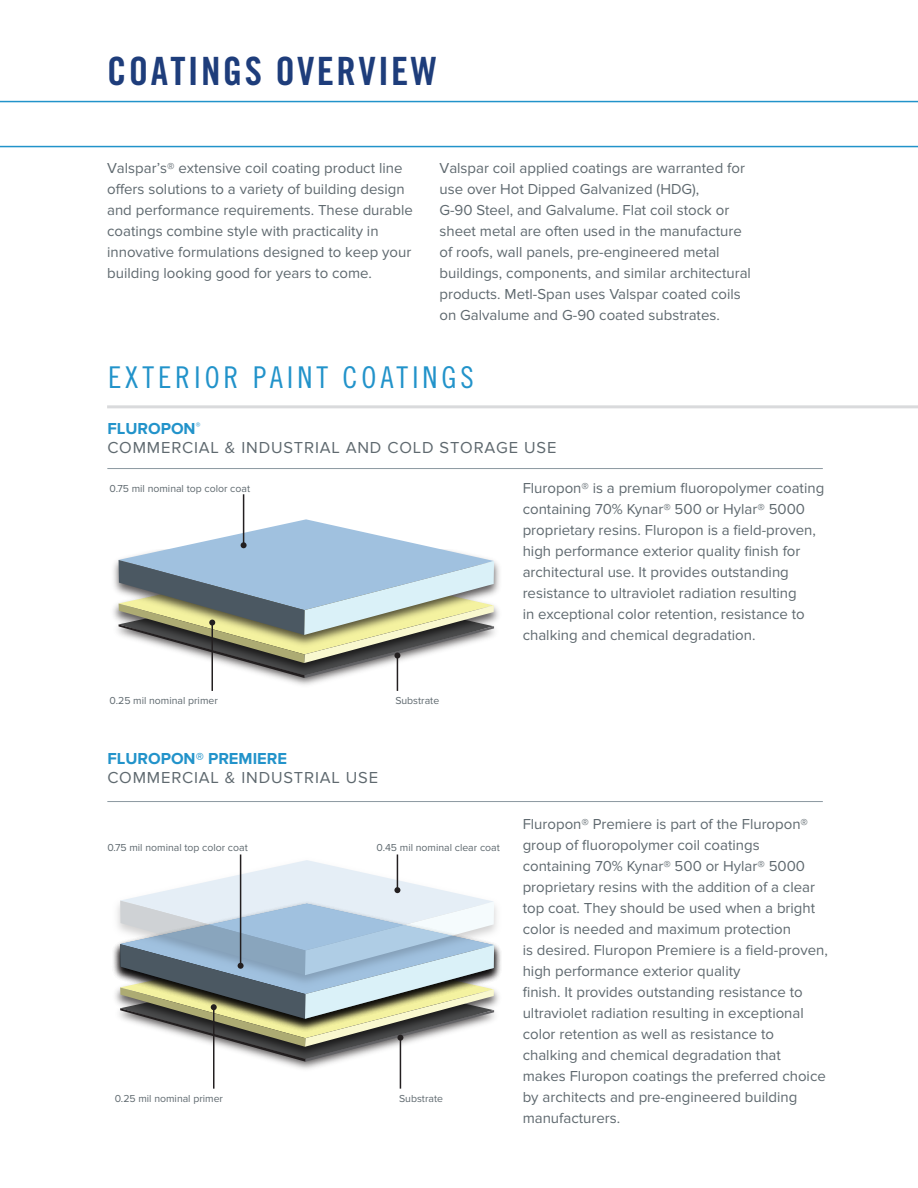
<style>
.page{position:relative;width:918px;height:1188px;background:#fff}
.page>*{position:absolute;margin:0;border:0;box-sizing:border-box;transform-origin:0 0}
.t1{font:39px "Trade Gothic LT Std Bd Cn 20";letter-spacing:.06em;color:#1e3d7b}
.t2{font:30px "Trade Gothic LT Std Cn 18";letter-spacing:.13em;color:#2293ca}
.t3{font:16.5px/18.8px "Proxima Nova";letter-spacing:.05em;color:#5f696f}
.t4{font:700 16.5px "Proxima Nova";color:#2293ca}
.t5{font:15px/21px "Proxima Nova";color:#5f696f}
.t6{font:10.5px "Proxima Nova";color:#5f696f}
.s1{font-weight:700;color:#2293ca}
</style>
<div class="page">
<hr style="left:0;top:146px;width:918px;height:1px;background:#2293ca">
<hr style="left:0;top:101px;width:918px;height:1px;background:#2293ca">
<hr style="left:107px;top:468px;width:716px;height:1px;background:#8b98a0">
<hr style="left:107px;top:801px;width:716px;height:1px;background:#8b98a0">
<img style="left:111px;top:559px;width:390px;height:78px">
<hr style="left:243px;top:494px;width:1px;height:51px;background:#231f20">
<hr style="left:212px;top:623px;width:1px;height:68px;background:#231f20">
<hr style="left:397px;top:656px;width:1px;height:35px;background:#231f20">
<svg style="left:119px;top:519px;width:375px;height:159px"></svg>
<img style="left:112px;top:854px;width:390px;height:137px">
<hr style="left:397px;top:854px;width:1px;height:36px;background:#231f20">
<hr style="left:240px;top:854px;width:1px;height:112px;background:#231f20">
<hr style="left:213px;top:1007px;width:1px;height:82px;background:#231f20">
<hr style="left:400px;top:1038px;width:1px;height:51px;background:#231f20">
<svg style="left:120px;top:860px;width:374px;height:202px"></svg>
<hr style="left:107px;top:405px;width:811px;height:3px;background:#d9dadc">
<h1 class="t1" style="left:107px;top:47px;width:331px">COATINGS OVERVIEW</h1>
<p class="t5" style="left:107px;top:157px;width:307px">Valspar’s® extensive coil coating product line offers solutions to a variety of building design and performance requirements. These durable coatings combine style with practicality in innovative formulations designed to keep your building looking good for years to come.</p>
<p class="t5" style="left:439px;top:157px;width:313px">Valspar coil applied coatings are warranted for use over Hot Dipped Galvanized (HDG),<br>G-90 Steel, and Galvalume. Flat coil stock or sheet metal are often used in the manufacture of roofs, wall panels, pre-engineered metal buildings, components, and similar architectural products. Metl-Span uses Valspar coated coils on Galvalume and G-90 coated substrates.</p>
<h2 class="t2" style="left:108px;top:360px;width:367px">EXTERIOR PAINT COATINGS</h2>
<p class="t3" style="left:107px;top:420px;width:451px"><span class="s1">FLUROPON</span><sup>®<br></sup>COMMERCIAL &amp; INDUSTRIAL AND COLD STORAGE USE</p>
<p class="t6" style="left:110px;top:482px;width:142px">0.75 mil nominal top color coat</p>
<p class="t6" style="left:110px;top:694px;width:110px">0.25 mil nominal primer</p>
<p class="t6" style="left:395px;top:694px;width:45px">Substrate</p>
<p class="t4" style="left:107px;top:749px;width:181px">FLUROPON® PREMIERE</p>
<p class="t3" style="left:107px;top:768px;width:272px">COMMERCIAL &amp; INDUSTRIAL USE</p>
<p class="t6" style="left:107px;top:842px;width:142px">0.75 mil nominal top color coat</p>
<p class="t6" style="left:377px;top:841px;width:125px">0.45 mil nominal clear coat</p>
<p class="t6" style="left:115px;top:1092px;width:110px">0.25 mil nominal primer</p>
<p class="t6" style="left:399px;top:1092px;width:45px">Substrate</p>
<p class="t5" style="left:523px;top:478px;width:303px">Fluropon® is a premium fluoropolymer coating containing 70% Kynar® 500 or Hylar® 5000 proprietary resins. Fluropon is a field-proven, high performance exterior quality finish for architectural use. It provides outstanding resistance to ultraviolet radiation resulting<br>in exceptional color retention, resistance to chalking and chemical degradation.</p>
<p class="t5" style="left:523px;top:814px;width:307px">Fluropon® Premiere is part of the Fluropon® group of fluoropolymer coil coatings containing 70% Kynar® 500 or Hylar® 5000 proprietary resins with the addition of a clear top coat. They should be used when a bright color is needed and maximum protection<br>is desired. Fluropon Premiere is a field-proven, high performance exterior quality<br>finish. It provides outstanding resistance to ultraviolet radiation resulting in exceptional color retention as well as resistance to chalking and chemical degradation that<br>makes Fluropon coatings the preferred choice by architects and pre-engineered building manufacturers.</p>
</div>
